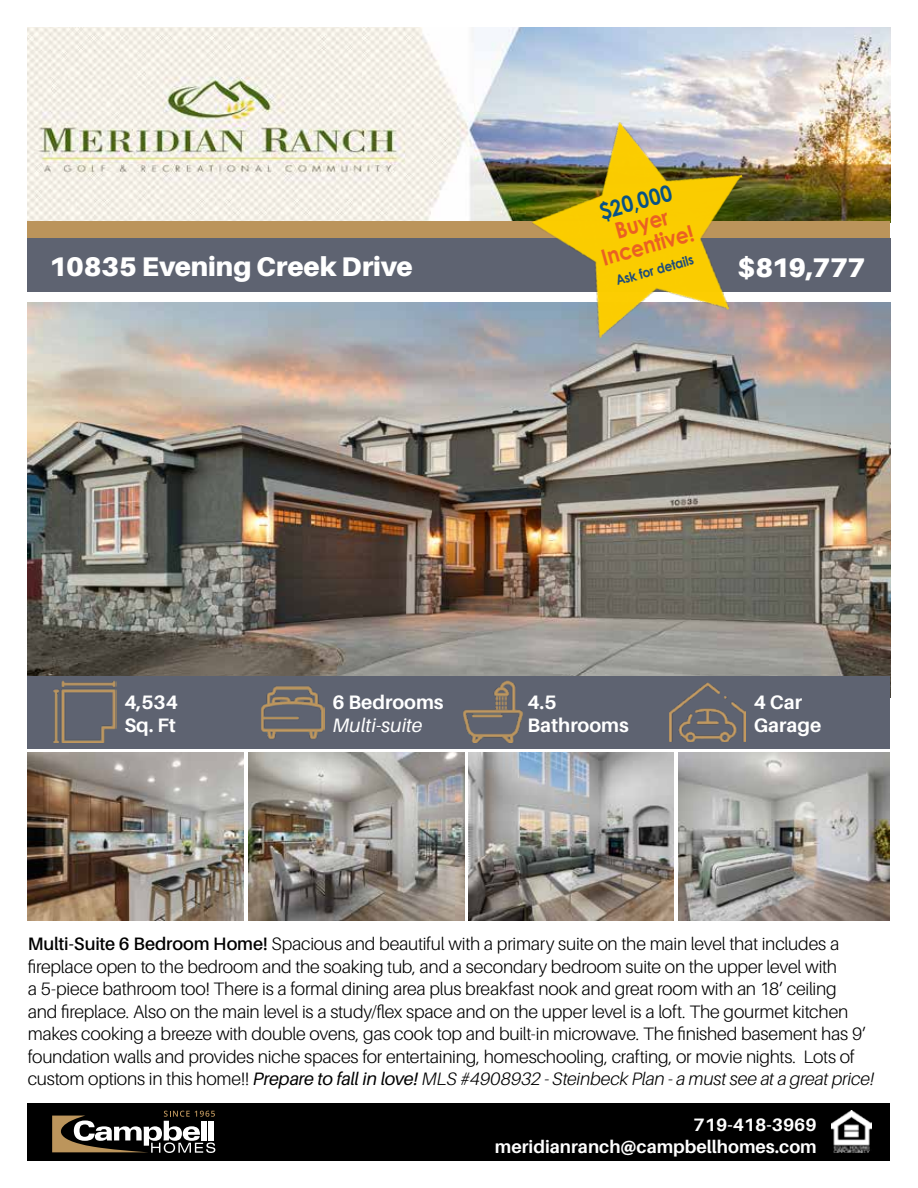
<style>
.page{position:relative;width:918px;height:1188px;background:#fff}
.page>*{position:absolute;margin:0;border:0;box-sizing:border-box;transform-origin:0 0}
.t1{font:900 27px "Aileron";letter-spacing:-.005em;color:#fff}
.t2{font:700 22.5px/22.5px "Century Gothic";color:#ea6024;text-align:center;scale:.9 1}
.t3{font:700 22.5px "Century Gothic";color:#085285;scale:.9 1}
.t4{font:700 19.5px/23.4px "Aileron";color:#fff}
.t5{font:italic 19.5px "Aileron";color:#fff}
.t6{font:300 18px/22.5px "Aileron";letter-spacing:-.01em;color:#000}
.t7{font:700 18px/21.6px "Aileron";color:#fff;text-align:right}
.t8{font:700 13.5px "Century Gothic";color:#1d4c7c;scale:.9 1}
.s1{font-weight:600}
.s2{font-weight:400;font-style:italic}
.s3{font-style:italic}
</style>
<div class="page">
<img style="left:28px;top:303px;width:862px;height:373px">
<img style="left:27px;top:27px;width:864px;height:195px">
<div style="left:28px;top:222px;width:862px;height:16px;background:#bb945b"></div>
<div style="left:28px;top:238px;width:863px;height:53px;background:#5e6371"></div>
<div style="left:28px;top:676px;width:862px;height:72px;background:#5e6371"></div>
<img style="left:53px;top:680px;width:63px;height:62px">
<img style="left:261px;top:686px;width:63px;height:53px">
<img style="left:463px;top:680px;width:60px;height:62px">
<img style="left:670px;top:682px;width:75px;height:60px">
<img style="left:28px;top:752px;width:216px;height:168px">
<img style="left:249px;top:752px;width:216px;height:168px">
<img style="left:678px;top:752px;width:211px;height:168px">
<div style="left:27px;top:1104px;width:863px;height:57px;background:#000"></div>
<svg style="left:52px;top:1111px;width:163px;height:42px"></svg>
<img style="left:831px;top:1111px;width:40px;height:42px">
<img style="left:468px;top:752px;width:206px;height:168px">
<img style="left:515px;top:99px;width:255px;height:248px">
<p class="t3" style="left:595px;top:195px;width:84px;rotate:-15deg">$20,000</p>
<p class="t2" style="left:593px;top:224px;width:107px;rotate:-15deg">Buyer<br>Incentive!</p>
<h1 class="t1" style="left:49px;top:251px;width:365px">10835 Evening Creek Drive</h1>
<h1 class="t1" style="left:738px;top:251px;width:129px">$819,777</h1>
<p class="t8" style="left:613px;top:270px;width:91px;rotate:-15deg">Ask for details</p>
<p class="t4" style="left:124px;top:691px;width:55px">4,534<br>Sq. Ft</p>
<p class="t4" style="left:332px;top:690px;width:113px">6 Bedrooms</p>
<p class="t5" style="left:332px;top:715px;width:92px">Multi-suite</p>
<p class="t4" style="left:527px;top:690px;width:103px">4.5<br>Bathrooms</p>
<p class="t4" style="left:754px;top:690px;width:69px">4 Car<br>Garage</p>
<p class="t6" style="left:28px;top:933px;width:848px"><span class="s1">Multi-Suite 6 Bedroom Home!</span> Spacious and beautiful with a primary suite on the main level that includes a fireplace open to the bedroom and the soaking tub, and a secondary bedroom suite on the upper level with<br>a 5-piece bathroom too! There is a formal dining area plus breakfast nook and great room with an 18’ ceiling<br>and fireplace. Also on the main level is a study/flex space and on the upper level is a loft. The gourmet kitchen makes cooking a breeze with double ovens, gas cook top and built-in microwave. The finished basement has 9’ foundation walls and provides niche spaces for entertaining, homeschooling, crafting, or movie nights. Lots of custom options in this home!! <span class="s2">Prepare to fall in love!</span> <span class="s3">MLS #4908932 - Steinbeck Plan - a must see at a great price!</span></p>
<p class="t7" style="left:495px;top:1114px;width:323px">719-418-3969 meridianranch@campbellhomes.com</p>
</div>
